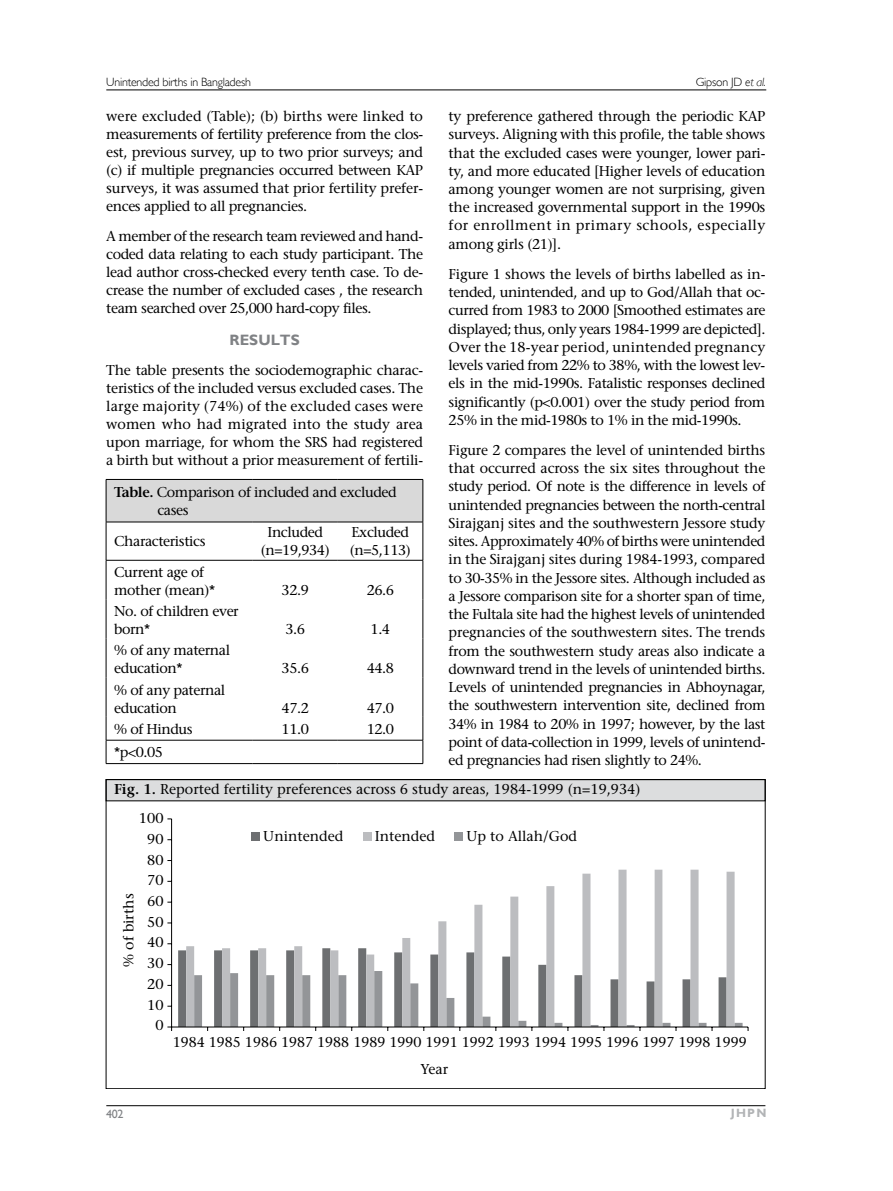
<style>
.page{position:relative;width:893px;height:1191px;background:#fff}
.page>*{position:absolute;margin:0;border:0;box-sizing:border-box;transform-origin:0 0}
.t1{font:700 15px "Gill Sans";color:#808285}
.t2{font:500 14.25px/18.3px "Stone Serif Std";letter-spacing:-.03em;color:#000;text-align:justify}
.t3{font:500 14.25px "Stone Serif Std";color:#000}
.t4{font:300 12px "Gill Sans";letter-spacing:-.02em;color:#000}
.t5{font:700 12px "Gill Sans";color:#b2b4b6}
.t6{font:12px "Gill Sans";color:#808285}
.s1{font-style:italic}
.s2{font-weight:600}
</style>
<div class="page">
<hr style="left:106px;top:90px;width:660px;height:1px;background:#000">
<hr style="left:106px;top:1105px;width:659px;height:1px;background:#000">
<div style="left:106px;top:479px;width:317px;height:43px;background:#d9d9d9"></div>
<hr style="left:106px;top:479px;width:147px;height:1px;background:#000">
<hr style="left:106px;top:480px;width:1px;height:42px;background:#000">
<hr style="left:253px;top:479px;width:85px;height:1px;background:#000">
<hr style="left:338px;top:479px;width:85px;height:1px;background:#000">
<hr style="left:423px;top:480px;width:1px;height:42px;background:#000">
<hr style="left:106px;top:522px;width:147px;height:1px;background:#000">
<hr style="left:106px;top:522px;width:1px;height:38px;background:#000">
<hr style="left:253px;top:522px;width:85px;height:1px;background:#000">
<hr style="left:338px;top:522px;width:85px;height:1px;background:#000">
<hr style="left:423px;top:522px;width:1px;height:38px;background:#000">
<hr style="left:106px;top:560px;width:147px;height:1px;background:#000">
<hr style="left:106px;top:560px;width:1px;height:39px;background:#000">
<hr style="left:253px;top:560px;width:85px;height:1px;background:#000">
<hr style="left:338px;top:560px;width:85px;height:1px;background:#000">
<hr style="left:423px;top:560px;width:1px;height:39px;background:#000">
<hr style="left:106px;top:599px;width:1px;height:39px;background:#000">
<hr style="left:423px;top:599px;width:1px;height:39px;background:#000">
<hr style="left:106px;top:638px;width:1px;height:39px;background:#000">
<hr style="left:423px;top:638px;width:1px;height:39px;background:#000">
<hr style="left:106px;top:677px;width:1px;height:40px;background:#000">
<hr style="left:423px;top:677px;width:1px;height:40px;background:#000">
<hr style="left:106px;top:740px;width:147px;height:1px;background:#000">
<svg style="left:106px;top:717px;width:1px;height:46px"></svg>
<hr style="left:253px;top:740px;width:85px;height:1px;background:#000">
<hr style="left:338px;top:740px;width:85px;height:1px;background:#000">
<svg style="left:423px;top:717px;width:1px;height:46px"></svg>
<hr style="left:106px;top:763px;width:147px;height:1px;background:#000">
<hr style="left:253px;top:763px;width:85px;height:1px;background:#000">
<hr style="left:338px;top:763px;width:85px;height:1px;background:#000">
<div style="left:106px;top:779px;width:659px;height:22px;background:#dcddde"></div>
<svg style="left:186px;top:869px;width:549px;height:157px"></svg>
<div style="left:252px;top:832px;width:8px;height:8px;background:#6d6f71"></div>
<div style="left:363px;top:832px;width:9px;height:8px;background:#bcbdc0"></div>
<div style="left:455px;top:832px;width:8px;height:8px;background:#939598"></div>
<hr style="left:172px;top:1026px;width:576px;height:1px;background:#000">
<svg style="left:194px;top:971px;width:555px;height:60px"></svg>
<hr style="left:171px;top:819px;width:1px;height:208px;background:#000">
<svg style="left:167px;top:1026px;width:5px;height:5px"></svg>
<p class="t4" style="left:106px;top:75px;width:146px">Unintended births in Bangladesh</p>
<p class="t4" style="left:696px;top:75px;width:72px">Gipson JD <span class="s1">et al.</span></p>
<p class="t2" style="left:449px;top:107px;width:318px">ty preference gathered through the periodic KAP surveys. Aligning with this profile, the table shows that the excluded cases were younger, lower pari&shy;ty, and more educated [Higher levels of education among younger women are not surprising, given the increased governmental support in the 1990s for enrollment in primary schools, especially among girls (21)].</p>
<p class="t2" style="left:449px;top:265px;width:318px">Figure 1 shows the levels of births labelled as in&shy;tended, unintended, and up to God/Allah that oc&shy;curred from 1983 to 2000 [Smoothed estimates are displayed; thus, only years 1984-1999 are depicted].<br>Over the 18-year period, unintended pregnancy levels varied from 22% to 38%, with the lowest lev&shy;els in the mid-1990s. Fatalistic responses declined significantly (p&lt;0.001) over the study period from 25% in the mid-1980s to 1% in the mid-1990s.</p>
<p class="t2" style="left:449px;top:441px;width:318px">Figure 2 compares the level of unintended births that occurred across the six sites throughout the study period. Of note is the difference in levels of unintended pregnancies between the north-central Sirajganj sites and the southwestern Jessore study sites. Approximately 40% of births were unintended in the Sirajganj sites during 1984-1993, compared to 30-35% in the Jessore sites. Although included as a Jessore comparison site for a shorter span of time, the Fultala site had the highest levels of unintended pregnancies of the southwestern sites. The trends from the southwestern study areas also indicate a downward trend in the levels of unintended births.<br>Levels of unintended pregnancies in Abhoynagar, the southwestern intervention site, declined from 34% in 1984 to 20% in 1997; however, by the last point of data-collection in 1999, levels of unintend&shy;ed pregnancies had risen slightly to 24%.</p>
<p class="t2" style="left:106px;top:107px;width:318px">were excluded (Table); (b) births were linked to measurements of fertility preference from the clos&shy;est, previous survey, up to two prior surveys; and (c) if multiple pregnancies occurred between KAP surveys, it was assumed that prior fertility prefer&shy;ences applied to all pregnancies.</p>
<p class="t2" style="left:106px;top:227px;width:318px">A member of the research team reviewed and hand&shy;coded data relating to each study participant. The lead author cross-checked every tenth case. To de&shy;crease the number of excluded cases , the research team searched over 25,000 hard-copy files.</p>
<p class="t1" style="left:230px;top:331px;width:72px">RESULTS</p>
<p class="t2" style="left:106px;top:361px;width:318px">The table presents the sociodemographic charac&shy;teristics of the included versus excluded cases. The large majority (74%) of the excluded cases were women who had migrated into the study area upon marriage, for whom the SRS had registered a birth but without a prior measurement of fertili-</p>
<p class="t2" style="left:157px;top:483px;width:241px;text-indent:-43px"><span class="s2">Table.</span> Comparison of included and excluded cases</p>
<p class="t2" style="left:114px;top:532px;width:93px">Characteristics</p>
<p class="t2" style="left:261px;top:523px;width:70px;text-align:center">Included (n=19,934)</p>
<p class="t2" style="left:350px;top:523px;width:62px">Excluded (n=5,113)</p>
<p class="t2" style="left:114px;top:563px;width:102px">Current age of mother (mean)*</p>
<p class="t2" style="left:282px;top:581px;width:29px">32.9</p>
<p class="t2" style="left:367px;top:581px;width:29px">26.6</p>
<p class="t2" style="left:114px;top:602px;width:126px">No. of children ever born*</p>
<p class="t2" style="left:286px;top:620px;width:21px">3.6</p>
<p class="t2" style="left:371px;top:620px;width:21px">1.4</p>
<p class="t2" style="left:114px;top:641px;width:117px">% of any maternal education*</p>
<p class="t2" style="left:282px;top:659px;width:29px">35.6</p>
<p class="t2" style="left:367px;top:659px;width:29px">44.8</p>
<p class="t2" style="left:114px;top:680px;width:113px">% of any paternal education</p>
<p class="t2" style="left:282px;top:698px;width:29px">47.2</p>
<p class="t2" style="left:367px;top:698px;width:29px">47.0</p>
<p class="t2" style="left:114px;top:719px;width:80px">% of Hindus</p>
<p class="t2" style="left:282px;top:719px;width:29px">11.0</p>
<p class="t2" style="left:367px;top:719px;width:29px">12.0</p>
<p class="t2" style="left:114px;top:743px;width:50px">*p&lt;0.05</p>
<p class="t3" style="left:114px;top:781px;width:528px"><span class="s2">Fig. 1.</span> Reported fertility preferences across 6 study areas, 1984-1999 (n=19,934)</p>
<p class="t2" style="left:139px;top:809px;width:26px">100</p>
<p class="t2" style="left:147px;top:830px;width:18px">90</p>
<p class="t2" style="left:147px;top:850px;width:18px">80</p>
<p class="t3" style="left:120px;top:967px;width:75px;rotate:-90deg">% of births</p>
<p class="t2" style="left:147px;top:871px;width:18px">70</p>
<p class="t2" style="left:147px;top:892px;width:18px">60</p>
<p class="t2" style="left:147px;top:912px;width:18px">50</p>
<p class="t2" style="left:147px;top:933px;width:18px">40</p>
<p class="t2" style="left:147px;top:954px;width:18px">30</p>
<p class="t2" style="left:147px;top:974px;width:18px">20</p>
<p class="t2" style="left:147px;top:995px;width:18px">10</p>
<p class="t2" style="left:155px;top:1016px;width:10px">0</p>
<p class="t3" style="left:263px;top:827px;width:82px">Unintended</p>
<p class="t3" style="left:375px;top:827px;width:62px">Intended</p>
<p class="t3" style="left:466px;top:827px;width:112px">Up to Allah/God</p>
<p class="t3" style="left:173px;top:1033px;width:575px">1984 1985 1986 1987 1988 1989 1990 1991 1992 1993 1994 1995 1996 1997 1998 1999</p>
<p class="t2" style="left:420px;top:1060px;width:29px">Year</p>
<p class="t6" style="left:106px;top:1106px;width:19px">402</p>
<p class="t5" style="left:731px;top:1105px;width:37px">JHPN</p>
</div>
